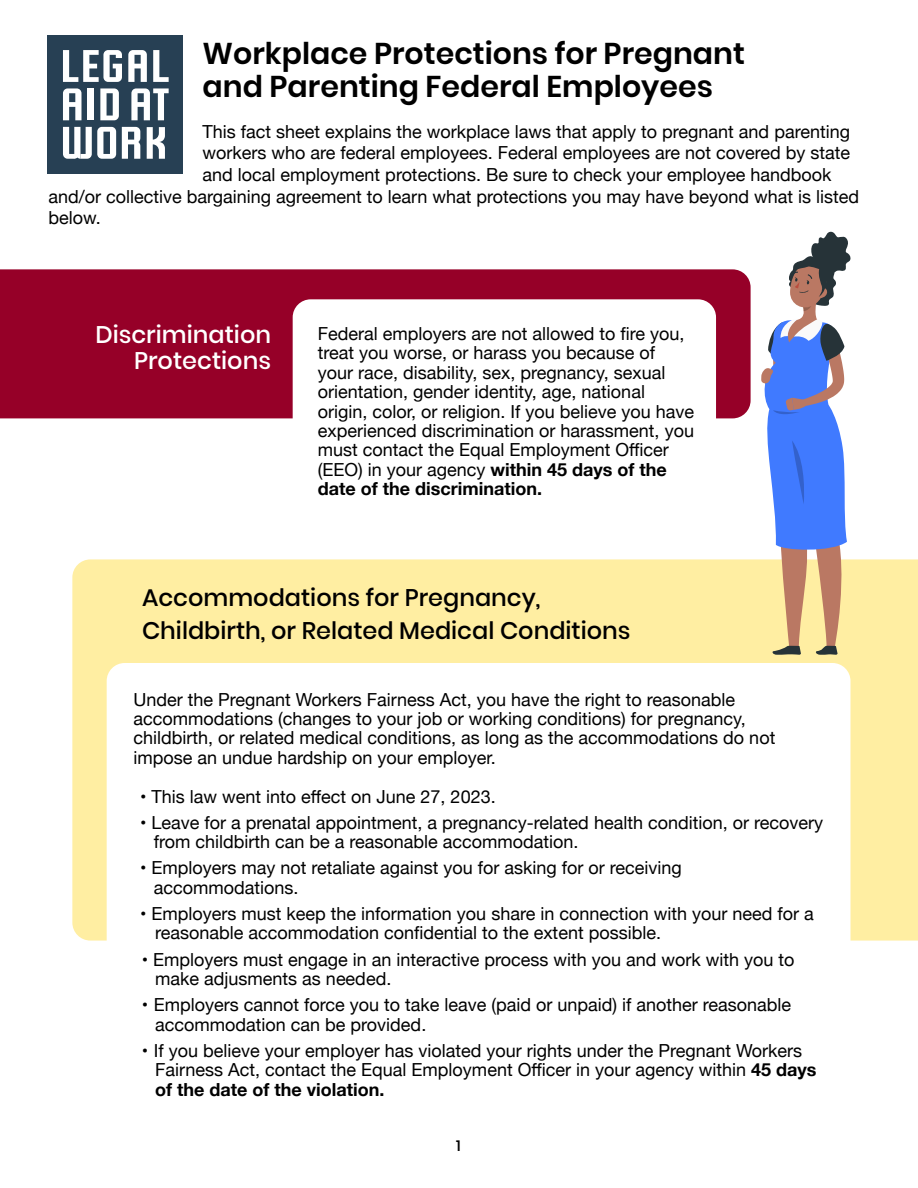
<style>
.page{position:relative;width:918px;height:1188px;background:#fff}
.page>*{position:absolute;margin:0;border:0;box-sizing:border-box;transform-origin:0 0}
.t1{font:600 30px/32.4px "Poppins";color:#000}
.t2{font:500 24px/32.7px "Poppins";color:#000}
.t3{font:500 24px/26px "Poppins";color:#fff;text-align:right}
.t4{font:18px/19.4px "Helvetica Neue";color:#000}
.t5{font:500 15px "Poppins";color:#000}
.s1{font-weight:700}
</style>
<div class="page">
<div style="left:47px;top:36px;width:135px;height:138px;background:#274054"></div>
<svg style="left:147px;top:127px;width:18px;height:32px"></svg>
<svg style="left:153px;top:50px;width:16px;height:32px"></svg>
<svg style="left:63px;top:50px;width:59px;height:32px"></svg>
<svg style="left:128px;top:50px;width:19px;height:32px"></svg>
<div style="left:88px;top:88px;width:6px;height:32px;background:#fff"></div>
<svg style="left:63px;top:127px;width:53px;height:32px"></svg>
<svg style="left:100px;top:88px;width:19px;height:32px"></svg>
<svg style="left:122px;top:127px;width:18px;height:32px"></svg>
<svg style="left:63px;top:88px;width:19px;height:32px"></svg>
<svg style="left:131px;top:88px;width:38px;height:32px"></svg>
<div style="left:0;top:269px;width:751px;height:149px;background:#960028"></div>
<div style="left:293px;top:299px;width:423px;height:277px;background:#fff;border-radius:18px"></div>
<div style="left:72px;top:559px;width:846px;height:382px;background:#ffeea2"></div>
<div style="left:107px;top:663px;width:744px;height:430px;background:#fff;border-radius:18px"></div>
<svg style="left:761px;top:232px;width:90px;height:423px"></svg>
<h1 class="t1" style="left:203px;top:38px;width:544px">Workplace Protections for Pregnant and Parenting Federal Employees</h1>
<p class="t4" style="left:203px;top:123px;width:649px">This fact sheet explains the workplace laws that apply to pregnant and parenting</p>
<p class="t4" style="left:203px;top:144px;width:649px">workers who are federal employees. Federal employees are not covered by state</p>
<p class="t4" style="left:203px;top:166px;width:630px">and local employment protections. Be sure to check your employee handbook</p>
<p class="t4" style="left:49px;top:188px;width:812px">and/or collective bargaining agreement to learn what protections you may have beyond what is listed</p>
<p class="t4" style="left:49px;top:209px;width:54px">below.</p>
<h2 class="t3" style="left:95px;top:322px;width:177px">Discrimination<br>Protections</h2>
<p class="t4" style="left:318px;top:325px;width:378px">Federal employers are not allowed to fire you, treat you worse, or harass you because of your race, disability, sex, pregnancy, sexual orientation, gender identity, age, national origin, color, or religion. If you believe you have experienced discrimination or harassment, you must contact the Equal Employment Officer (EEO) in your agency <span class="s1">within 45 days of the date of the discrimination.</span></p>
<h2 class="t2" style="left:142px;top:581px;width:490px">Accommodations for Pregnancy,<br>Childbirth, or Related Medical Conditions</h2>
<p class="t4" style="left:134px;top:691px;width:643px">Under the Pregnant Workers Fairness Act, you have the right to reasonable accommodations (changes to your job or working conditions) for pregnancy, childbirth, or related medical conditions, as long as the accommodations do not impose an undue hardship on your employer.</p>
<p class="t4" style="left:140px;top:788px;width:357px">• This law went into effect on June 27, 2023.</p>
<p class="t4" style="left:154px;top:814px;width:671px;text-indent:-14px">• Leave for a prenatal appointment, a pregnancy-related health condition, or recovery from childbirth can be a reasonable accommodation.</p>
<p class="t4" style="left:154px;top:859px;width:530px;text-indent:-14px">• Employers may not retaliate against you for asking for or receiving accommodations.</p>
<p class="t4" style="left:155px;top:905px;width:660px;text-indent:-15px">• Employers must keep the information you share in connection with your need for a reasonable accommodation confidential to the extent possible.</p>
<p class="t4" style="left:155px;top:951px;width:641px;text-indent:-14px">• Employers must engage in an interactive process with you and work with you to make adjusments as needed.</p>
<p class="t4" style="left:155px;top:996px;width:637px;text-indent:-14px">• Employers cannot force you to take leave (paid or unpaid) if another reasonable accommodation can be provided.</p>
<p class="t4" style="left:155px;top:1042px;width:663px;text-indent:-14px">• If you believe your employer has violated your rights under the Pregnant Workers<br>Fairness Act, contact the Equal Employment Officer in your agency within <span class="s1">45 days of the date of the violation.</span></p>
<p class="t5" style="left:456px;top:1137px;width:6px">1</p>
</div>
